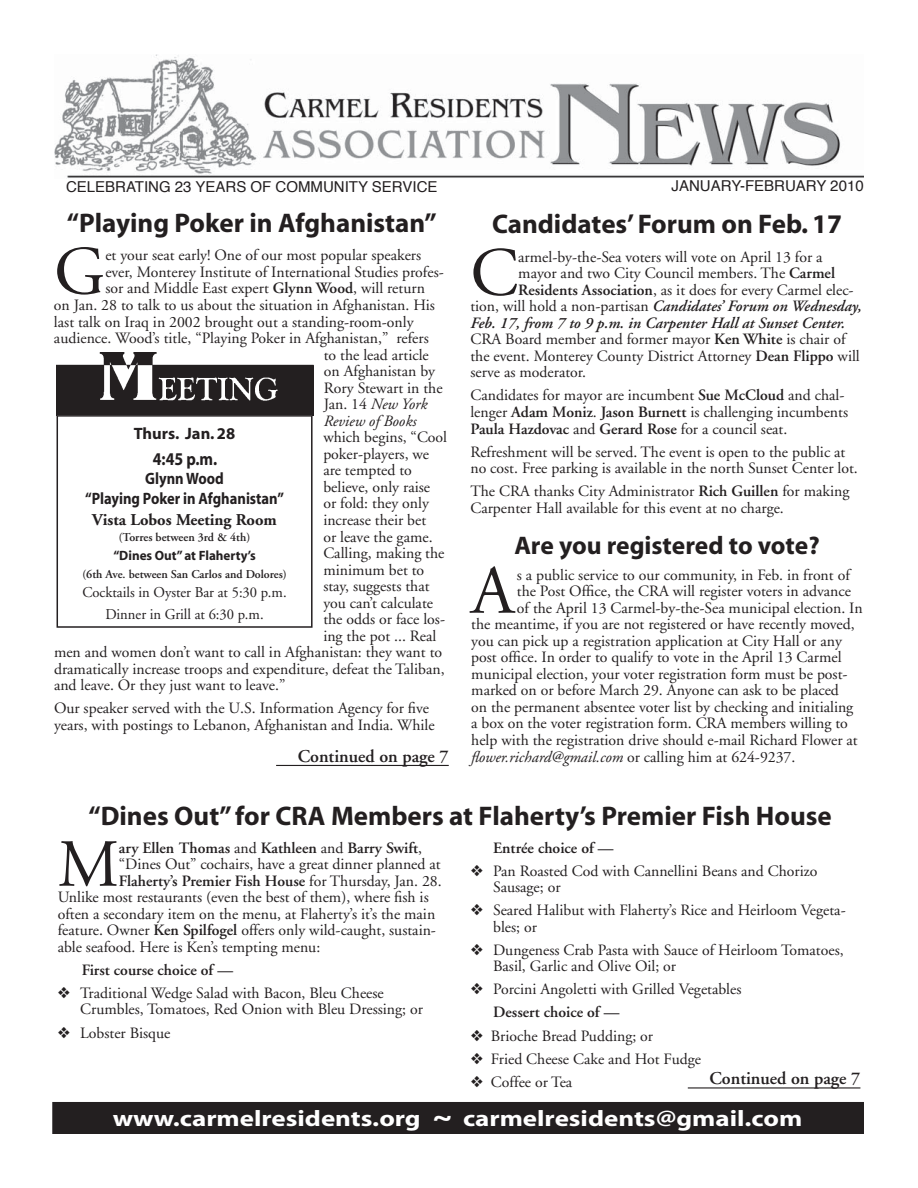
<style>
.page{position:relative;width:918px;height:1188px;background:#fff}
.page>*{position:absolute;margin:0;border:0;box-sizing:border-box;transform-origin:0 0}
.t1{font:68.7px "Adobe Garamond";color:#231f20}
.t2{font:67.2px "Adobe Garamond";color:#231f20}
.t3{font:700 27px "Myriad";color:#231f20}
.t4{font:700 25.5px "Myriad";color:#231f20}
.t5{font:700 22.5px "Myriad";color:#fff;scale:1.2 1}
.t6{font:600 18px "Adobe Garamond";color:#231f20}
.t7{font:700 18px "Myriad";color:#231f20;scale:.88 1}
.t8{font:700 16.5px/19.4px "Myriad";color:#231f20;text-align:center;scale:.88 1}
.t9{font:700 16.5px "Adobe Garamond";color:#231f20}
.t10{font:700 16.5px "Myriad";color:#231f20}
.t11{font:15.75px/16.5px "Adobe Garamond";color:#231f20}
.t12{font:600 15.75px "Adobe Garamond";color:#231f20}
.t13{font:italic 600 15.75px "Adobe Garamond";color:#231f20}
.t14{font:italic 15.75px "Adobe Garamond";color:#231f20}
.t15{font:15px "Helvetica";color:#231f20}
.t16{font:15px/21.6px "Adobe Garamond";color:#231f20;text-align:center}
.t17{font:700 13.5px "Myriad";color:#231f20}
.t18{font:600 12px "Adobe Garamond";color:#231f20}
.s1{font-weight:600}
.s2{font-style:normal}
.s3{font-weight:400;font-style:normal}
.s4{font-weight:400}
.s5{font-size:27px}
</style>
<div class="page">
<img style="left:56px;top:352px;width:257px;height:63px">
<div style="left:53px;top:1103px;width:810px;height:30px;background:#231f20"></div>
<div style="left:52px;top:1102px;width:812px;height:32px;border:2px solid #231f20"></div>
<img style="left:54px;top:54px;width:810px;height:124px">
<hr style="left:688px;top:1087px;width:172px;height:2px;background:#231f20">
<hr style="left:276px;top:765px;width:173px;height:1px;background:#231f20">
<div style="left:57px;top:415px;width:256px;height:213px;border:2px solid #231f20"></div>
<p class="t15" style="left:66px;top:180px;width:373px">CELEBRATING 23 YEARS OF COMMUNITY SERVICE</p>
<p class="t15" style="left:672px;top:180px;width:194px">JANUARY-FEBRUARY 2010</p>
<h3 class="t3" style="left:67px;top:213px;width:371px">“Playing Poker in Afghanistan”</h3>
<h1 class="t1" style="left:54px;top:244px;width:53px">G</h1>
<p class="t11" style="left:105px;top:249px;width:317px">et your seat early! One of our most popular speakers</p>
<p class="t11" style="left:105px;top:265px;width:340px">ever, Monterey Institute of International Studies profes-</p>
<p class="t11" style="left:105px;top:282px;width:321px">sor and Middle East expert <span class="s1">Glynn Wood</span>, will return</p>
<p class="t11" style="left:54px;top:298px;width:382px">on Jan. 28 to talk to us about the situation in Afghanistan. His</p>
<p class="t11" style="left:54px;top:315px;width:361px">last talk on Iraq in 2002 brought out a standing-room-only</p>
<p class="t11" style="left:54px;top:331px;width:376px">audience. Wood’s title, “Playing Poker in Afghanistan,” refers</p>
<p class="t11" style="left:324px;top:348px;width:107px">to the lead article</p>
<p class="t11" style="left:324px;top:364px;width:113px">on Afghanistan by</p>
<p class="t11" style="left:324px;top:381px;width:120px">Rory Stewart in the</p>
<p class="t14" style="left:324px;top:398px;width:105px"><span class="s2">Jan. 14</span> New York</p>
<p class="t14" style="left:324px;top:414px;width:94px">Review of Books</p>
<p class="t11" style="left:323px;top:431px;width:125px">which begins, “Cool</p>
<p class="t11" style="left:323px;top:447px;width:107px">poker-players, we</p>
<p class="t11" style="left:323px;top:464px;width:90px">are tempted to</p>
<p class="t11" style="left:323px;top:480px;width:108px">believe, only raise</p>
<p class="t11" style="left:323px;top:497px;width:107px">or fold: they only</p>
<p class="t11" style="left:323px;top:513px;width:104px">increase their bet</p>
<p class="t11" style="left:323px;top:530px;width:111px">or leave the game.</p>
<p class="t11" style="left:323px;top:546px;width:123px">Calling, making the</p>
<p class="t11" style="left:323px;top:563px;width:102px">minimum bet to</p>
<p class="t11" style="left:323px;top:579px;width:108px">stay, suggests that</p>
<p class="t11" style="left:323px;top:596px;width:111px">you can’t calculate</p>
<p class="t11" style="left:323px;top:612px;width:123px">the odds or face los-</p>
<p class="t11" style="left:323px;top:629px;width:115px">ing the pot ... Real</p>
<p class="t11" style="left:54px;top:646px;width:390px">men and women don’t want to call in Afghanistan: they want to</p>
<p class="t11" style="left:54px;top:662px;width:392px">dramatically increase troops and expenditure, defeat the Taliban,</p>
<p class="t11" style="left:54px;top:679px;width:233px">and leave. Or they just want to leave.”</p>
<p class="t11" style="left:54px;top:702px;width:382px">Our speaker served with the U.S. Information Agency for five years, with postings to Lebanon, Afghanistan and India. While</p>
<p class="t10" style="left:134px;top:428px;width:103px">Thurs. Jan. 28</p>
<p class="t7" style="left:153px;top:452px;width:75px">4:45 p.m.</p>
<p class="t8" style="left:85px;top:471px;width:228px">Glynn Wood<br>“Playing Poker in Afghanistan”</p>
<p class="t9" style="left:92px;top:513px;width:186px">Vista Lobos Meeting Room</p>
<p class="t18" style="left:119px;top:532px;width:133px">(Torres between 3rd &amp; 4th)</p>
<p class="t17" style="left:113px;top:551px;width:144px">“Dines Out” at Flaherty’s</p>
<p class="t18" style="left:82px;top:569px;width:206px">(6th Ave. between San Carlos and Dolores)</p>
<p class="t16" style="left:82px;top:583px;width:206px">Cocktails in Oyster Bar at 5:30 p.m.<br>Dinner in Grill at 6:30 p.m.</p>
<p class="t6" style="left:298px;top:749px;width:153px">Continued on page 7</p>
<h3 class="t3" style="left:492px;top:214px;width:351px">Candidates’ Forum on Feb. 17</h3>
<h1 class="t1" style="left:470px;top:245px;width:49px">C</h1>
<p class="t11" style="left:518px;top:250px;width:306px">armel-by-the-Sea voters will vote on April 13 for a</p>
<p class="t11" style="left:518px;top:266px;width:318px">mayor and two City Council members. The <span class="s1">Carmel</span></p>
<p class="t11" style="left:518px;top:283px;width:337px"><span class="s1">Residents Association</span>, as it does for every Carmel elec-</p>
<p class="t13" style="left:470px;top:300px;width:393px"><span class="s3">tion, will hold a non-partisan</span> Candidates’ Forum on Wednesday,</p>
<p class="t13" style="left:470px;top:316px;width:376px">Feb. 17, from 7 to 9 p.m. in Carpenter Hall at Sunset Center.</p>
<p class="t11" style="left:470px;top:333px;width:377px">CRA Board member and former mayor <span class="s1">Ken White</span> is chair of</p>
<p class="t11" style="left:470px;top:349px;width:391px">the event. Monterey County District Attorney <span class="s1">Dean Flippo</span> will</p>
<p class="t11" style="left:470px;top:366px;width:117px">serve as moderator.</p>
<p class="t11" style="left:470px;top:389px;width:379px">Candidates for mayor are incumbent <span class="s1">Sue McCloud</span> and chal&shy;lenger <span class="s1">Adam Moniz</span>. <span class="s1">Jason Burnett</span> is challenging incumbents<br><span class="s1">Paula Hazdovac</span> and <span class="s1">Gerard Rose</span> for a council seat.</p>
<p class="t11" style="left:470px;top:445px;width:389px">Refreshment will be served. The event is open to the public at no cost. Free parking is available in the north Sunset Center lot.</p>
<p class="t11" style="left:470px;top:484px;width:380px">The CRA thanks City Administrator <span class="s1">Rich Guillen</span> for making<br>Carpenter Hall available for this event at no charge.</p>
<h3 class="t4" style="left:514px;top:536px;width:307px">Are you registered to vote?</h3>
<h1 class="t1" style="left:471px;top:563px;width:44px">A</h1>
<p class="t11" style="left:517px;top:568px;width:335px">s a public service to our community, in Feb. in front of</p>
<p class="t11" style="left:517px;top:584px;width:336px">the Post Office, the CRA will register voters in advance</p>
<p class="t11" style="left:517px;top:601px;width:347px">of the April 13 Carmel-by-the-Sea municipal election. In</p>
<p class="t11" style="left:471px;top:617px;width:385px">the meantime, if you are not registered or have recently moved,</p>
<p class="t11" style="left:471px;top:634px;width:372px">you can pick up a registration application at City Hall or any</p>
<p class="t11" style="left:471px;top:650px;width:372px">post office. In order to qualify to vote in the April 13 Carmel</p>
<p class="t11" style="left:471px;top:667px;width:378px">municipal election, your voter registration form must be post-</p>
<p class="t11" style="left:471px;top:684px;width:369px">marked on or before March 29. Anyone can ask to be placed</p>
<p class="t11" style="left:471px;top:700px;width:384px">on the permanent absentee voter list by checking and initialing</p>
<p class="t11" style="left:471px;top:717px;width:378px">a box on the voter registration form. CRA members willing to</p>
<p class="t11" style="left:471px;top:733px;width:388px">help with the registration drive should e-mail Richard Flower at</p>
<p class="t14" style="left:471px;top:751px;width:326px">flower.richard@gmail.com <span class="s2">or calling him at 624-9237.</span></p>
<h3 class="t3" style="left:89px;top:805px;width:745px">“Dines Out” for CRA Members at Flaherty’s Premier Fish House</h3>
<h2 class="t2" style="left:58px;top:837px;width:63px">M</h2>
<p class="t12" style="left:119px;top:841px;width:305px">ary Ellen Thomas <span class="s4">and</span> Kathleen <span class="s4">and</span> Barry Swift<span class="s4">,</span></p>
<p class="t11" style="left:119px;top:857px;width:323px">“Dines Out” cochairs, have a great dinner planned at</p>
<p class="t12" style="left:119px;top:874px;width:324px">Flaherty’s Premier Fish House <span class="s4">for Thursday, Jan. 28.</span></p>
<p class="t11" style="left:58px;top:890px;width:373px">Unlike most restaurants (even the best of them), where fish is</p>
<p class="t11" style="left:58px;top:907px;width:379px">often a secondary item on the menu, at Flaherty’s it’s the main</p>
<p class="t11" style="left:58px;top:923px;width:380px">feature. Owner <span class="s1">Ken Spilfogel</span> offers only wild-caught, sustain-</p>
<p class="t11" style="left:58px;top:940px;width:264px">able seafood. Here is Ken’s tempting menu:</p>
<p class="t12" style="left:82px;top:964px;width:153px">First course choice of —</p>
<p class="t11" style="left:80px;top:986px;width:344px;text-indent:-23px">❖ Traditional Wedge Salad with Bacon, Bleu Cheese<br>Crumbles, Tomatoes, Red Onion with Bleu Dressing; or</p>
<p class="t11" style="left:58px;top:1026px;width:114px">❖ Lobster Bisque</p>
<p class="t12" style="left:493px;top:841px;width:122px">Entrée choice of —</p>
<p class="t11" style="left:493px;top:864px;width:326px;text-indent:-23px">❖ Pan Roasted Cod with Cannellini Beans and Chorizo<br>Sausage; or</p>
<p class="t11" style="left:493px;top:903px;width:354px;text-indent:-23px">❖ Seared Halibut with Flaherty’s Rice and Heirloom Vegeta&shy;bles; or</p>
<p class="t11" style="left:493px;top:943px;width:352px;text-indent:-23px">❖ Dungeness Crab Pasta with Sauce of Heirloom Tomatoes,<br>Basil, Garlic and Olive Oil; or</p>
<p class="t11" style="left:493px;top:979px;width:250px;line-height:23px;text-indent:-23px">❖ Porcini Angoletti with Grilled Vegetables<br><span class="s1">Dessert choice of —</span></p>
<p class="t11" style="left:471px;top:1029px;width:184px">❖ Brioche Bread Pudding; or</p>
<p class="t11" style="left:471px;top:1052px;width:232px">❖ Fried Cheese Cake and Hot Fudge</p>
<p class="t11" style="left:471px;top:1075px;width:103px">❖ Coffee or Tea</p>
<p class="t6" style="left:709px;top:1071px;width:153px">Continued on page 7</p>
<h3 class="t5" style="left:113px;top:1110px;width:576px">www.carmelresidents.org <span class="s5">~</span> carmelresidents@gmail.com</h3>
</div>
